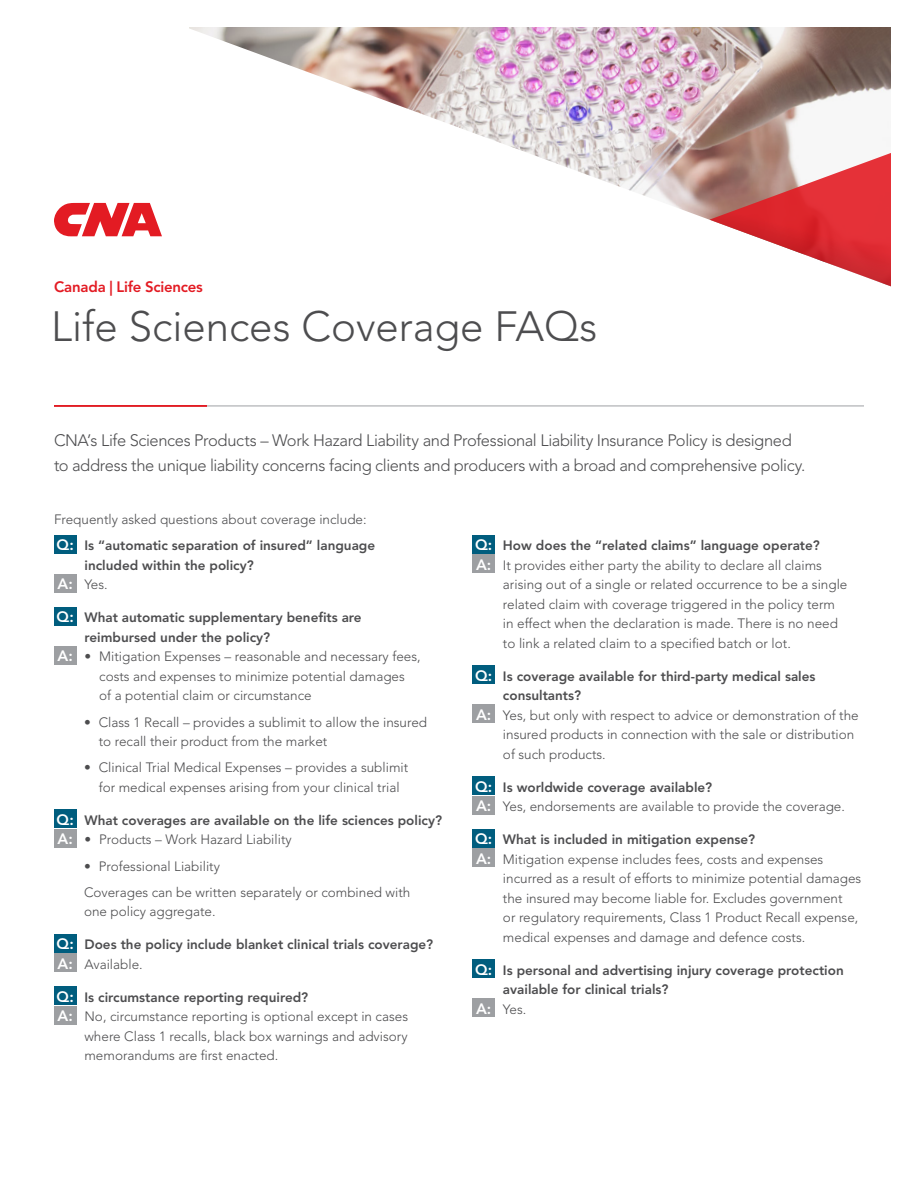
<style>
.page{position:relative;width:918px;height:1188px;background:#fff}
.page>*{position:absolute;margin:0;border:0;box-sizing:border-box;transform-origin:0 0}
.t1{font:300 42px "Avenir LT Std";color:#4d4d4f}
.t2{font:300 16.5px/24.6px "Avenir LT Std";letter-spacing:-.025em;color:#4d4d4f}
.t3{font:800 15px "Avenir LT Std";letter-spacing:-.015em;color:#e31b23}
.t4{font:300 13.5px/19.5px "Avenir LT Std";color:#4d4d4f}
.t5{font:800 13.5px/19.5px "Avenir LT Std";color:#4d4d4f}
.s1{font-weight:800;font-size:15px;color:#fff}
.s2{font-weight:800}
.s3{font-size:15px;color:#fff}
.s4{font-weight:300}
</style>
<div class="page">
<svg style="left:54px;top:203px;width:108px;height:33px"></svg>
<hr style="left:54px;top:406px;width:810px;height:1px;background:#9fa1a4">
<hr style="left:54px;top:405px;width:153px;height:2px;background:#e31b23">
<div style="left:54px;top:535px;width:22px;height:18px;background:#005d7e"></div>
<div style="left:54px;top:574px;width:22px;height:18px;background:#9d9fa2"></div>
<div style="left:54px;top:607px;width:22px;height:18px;background:#005d7e"></div>
<div style="left:54px;top:646px;width:22px;height:18px;background:#9d9fa2"></div>
<div style="left:54px;top:810px;width:22px;height:18px;background:#005d7e"></div>
<div style="left:54px;top:829px;width:22px;height:18px;background:#9d9fa2"></div>
<div style="left:54px;top:934px;width:22px;height:18px;background:#005d7e"></div>
<div style="left:54px;top:954px;width:22px;height:18px;background:#9d9fa2"></div>
<div style="left:54px;top:987px;width:22px;height:18px;background:#005d7e"></div>
<div style="left:54px;top:1006px;width:22px;height:18px;background:#9d9fa2"></div>
<div style="left:472px;top:535px;width:23px;height:18px;background:#005d7e"></div>
<div style="left:472px;top:555px;width:23px;height:18px;background:#9d9fa2"></div>
<div style="left:472px;top:666px;width:23px;height:18px;background:#005d7e"></div>
<div style="left:472px;top:705px;width:23px;height:18px;background:#9d9fa2"></div>
<div style="left:472px;top:777px;width:23px;height:18px;background:#005d7e"></div>
<div style="left:472px;top:796px;width:23px;height:18px;background:#9d9fa2"></div>
<div style="left:472px;top:829px;width:23px;height:18px;background:#005d7e"></div>
<div style="left:472px;top:849px;width:23px;height:18px;background:#9d9fa2"></div>
<div style="left:472px;top:960px;width:23px;height:18px;background:#005d7e"></div>
<div style="left:472px;top:999px;width:23px;height:18px;background:#9d9fa2"></div>
<img style="left:189px;top:27px;width:702px;height:193px">
<svg style="left:710px;top:153px;width:181px;height:133px"></svg>
<p class="t3" style="left:54px;top:278px;width:150px">Canada | Life Sciences</p>
<h1 class="t1" style="left:51px;top:302px;width:548px">Life Sciences Coverage FAQs</h1>
<p class="t2" style="left:54px;top:428px;width:753px">CNA’s Life Sciences Products – Work Hazard Liability and Professional Liability Insurance Policy is designed to address the unique liability concerns facing clients and producers with a broad and comprehensive policy.</p>
<p class="t4" style="left:54px;top:507px;width:323px;line-height:26.2px">Frequently asked questions about coverage include:<br><span class="s1">Q:</span> <span class="s2">Is “automatic separation of insured” language</span></p>
<p class="t5" style="left:58px;top:556px;width:198px;text-indent:27px">included within the policy?<br><span class="s3">A:</span> <span class="s4">Yes.</span></p>
<p class="t5" style="left:57px;top:608px;width:307px"><span class="s3">Q:</span> What automatic supplementary benefits are</p>
<p class="t5" style="left:84px;top:628px;width:187px">reimbursed under the policy?</p>
<p class="t4" style="left:58px;top:647px;width:365px"><span class="s1">A:</span> • Mitigation Expenses – reasonable and necessary fees,</p>
<p class="t4" style="left:99px;top:667px;width:307px">costs and expenses to minimize potential damages</p>
<p class="t4" style="left:99px;top:686px;width:214px">of a potential claim or circumstance</p>
<p class="t4" style="left:99px;top:712px;width:330px;text-indent:-15px">• Class 1 Recall – provides a sublimit to allow the insured to recall their product from the market</p>
<p class="t4" style="left:84px;top:758px;width:326px;text-align:center">• Clinical Trial Medical Expenses – provides a sublimit for medical expenses arising from your clinical trial</p>
<p class="t5" style="left:57px;top:811px;width:387px"><span class="s3">Q:</span> What coverages are available on the life sciences policy?<br><span class="s3">A:</span> <span class="s4">• Products – Work Hazard Liability</span></p>
<p class="t4" style="left:84px;top:853px;width:328px;line-height:26.2px">• Professional Liability<br>Coverages can be written separately or combined with</p>
<p class="t4" style="left:84px;top:902px;width:133px">one policy aggregate.</p>
<p class="t5" style="left:57px;top:935px;width:378px"><span class="s3">Q:</span> Does the policy include blanket clinical trials coverage?<br><span class="s3">A:</span> <span class="s4">Available.</span></p>
<p class="t5" style="left:57px;top:988px;width:253px"><span class="s3">Q:</span> Is circumstance reporting required?</p>
<p class="t4" style="left:58px;top:1007px;width:352px"><span class="s1">A:</span> No, circumstance reporting is optional except in cases</p>
<p class="t4" style="left:84px;top:1027px;width:325px">where Class 1 recalls, black box warnings and advisory</p>
<p class="t4" style="left:84px;top:1046px;width:195px">memorandums are first enacted.</p>
<p class="t5" style="left:475px;top:536px;width:346px"><span class="s3">Q:</span> How does the “related claims” language operate?</p>
<p class="t4" style="left:476px;top:556px;width:347px"><span class="s1">A:</span> It provides either party the ability to declare all claims</p>
<p class="t4" style="left:503px;top:575px;width:346px">arising out of a single or related occurrence to be a single</p>
<p class="t4" style="left:503px;top:595px;width:334px">related claim with coverage triggered in the policy term</p>
<p class="t4" style="left:503px;top:614px;width:336px">in effect when the declaration is made. There is no need</p>
<p class="t4" style="left:503px;top:634px;width:289px">to link a related claim to a specified batch or lot.</p>
<p class="t5" style="left:475px;top:667px;width:342px"><span class="s3">Q:</span> Is coverage available for third-party medical sales</p>
<p class="t5" style="left:503px;top:686px;width:80px">consultants?</p>
<p class="t4" style="left:476px;top:706px;width:384px"><span class="s1">A:</span> Yes, but only with respect to advice or demonstration of the</p>
<p class="t4" style="left:503px;top:725px;width:353px">insured products in connection with the sale or distribution</p>
<p class="t4" style="left:503px;top:745px;width:104px">of such products.</p>
<p class="t4" style="left:475px;top:778px;width:371px"><span class="s1">Q:</span> <span class="s2">Is worldwide coverage available?<br></span><span class="s1">A:</span> Yes, endorsements are available to provide the coverage.</p>
<p class="t5" style="left:475px;top:830px;width:282px"><span class="s3">Q:</span> What is included in mitigation expense?</p>
<p class="t4" style="left:476px;top:850px;width:349px"><span class="s1">A:</span> Mitigation expense includes fees, costs and expenses</p>
<p class="t4" style="left:503px;top:869px;width:360px">incurred as a result of efforts to minimize potential damages</p>
<p class="t4" style="left:503px;top:889px;width:341px">the insured may become liable for. Excludes government</p>
<p class="t4" style="left:503px;top:908px;width:357px">or regulatory requirements, Class 1 Product Recall expense,</p>
<p class="t4" style="left:503px;top:928px;width:304px">medical expenses and damage and defence costs.</p>
<p class="t5" style="left:475px;top:961px;width:370px"><span class="s3">Q:</span> Is personal and advertising injury coverage protection</p>
<p class="t5" style="left:503px;top:980px;width:167px">available for clinical trials?</p>
<p class="t4" style="left:476px;top:1000px;width:52px"><span class="s1">A:</span> Yes.</p>
</div>
